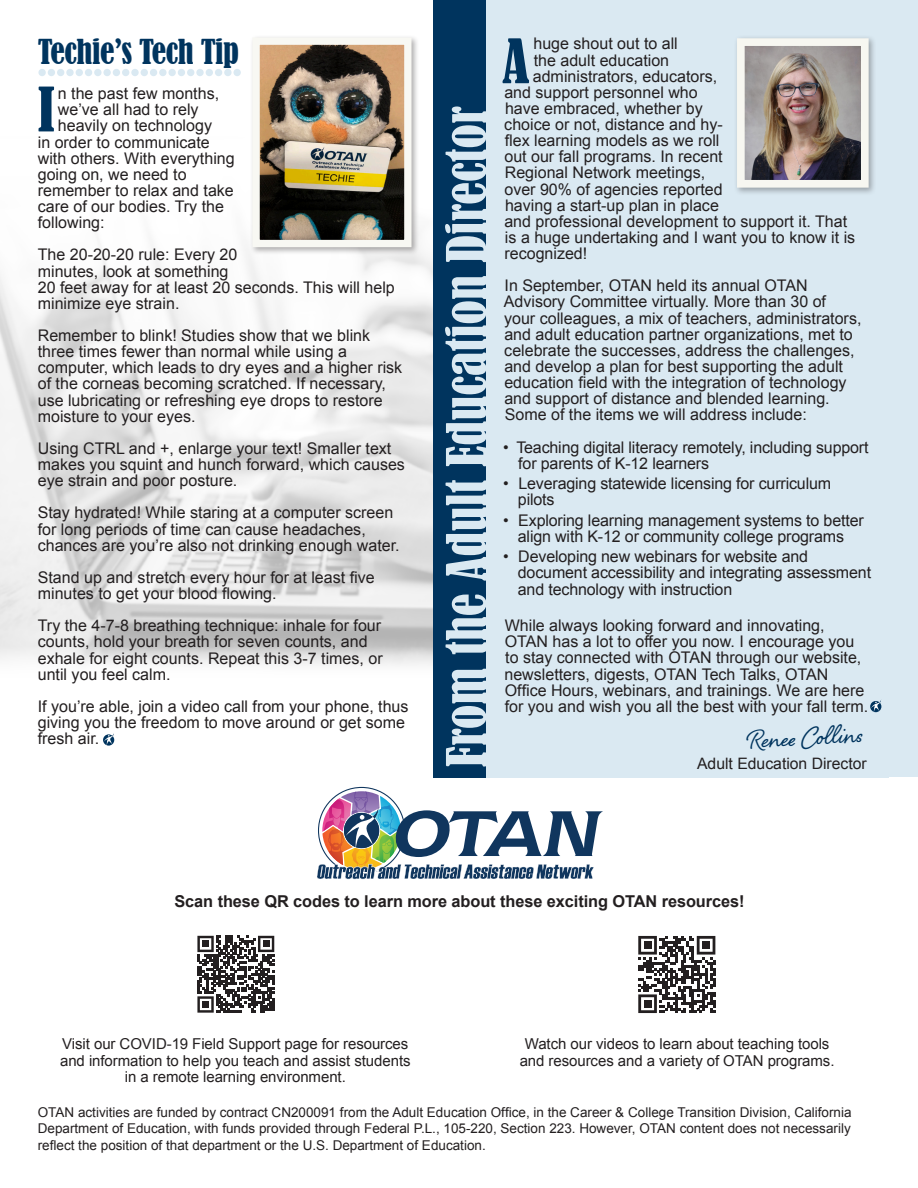
<style>
.page{position:relative;width:918px;height:1188px;background:#fff}
.page>*{position:absolute;margin:0;border:0;box-sizing:border-box;transform-origin:0 0}
.DropCap{font:condensed 57px "Bernard";color:#00345e}
.t1{font:condensed 51px "Bernard";color:#dae9f2}
.t2{font:33px "Shelby";color:#00345e}
.Article_Headings_Small{font:condensed 32.25px "Bernard";letter-spacing:-.01em;color:#00345e}
.ArticleText_Tighter{font:700 16.35px "Arial";letter-spacing:-.005em;color:#231f20}
.DropCap-2{font:16.05px/16.2px "Arial";color:#231f20}
.ArticleText{font:15.75px "Arial";color:#231f20}
.ArticleText_Tighter-2{font:15px/16.5px "Arial";letter-spacing:-.005em;color:#231f20;text-align:center}
.t3{font:13.5px/16.2px "Arial";color:#231f20;text-align:justify}
</style>
<div class="page">
<div style="left:433px;top:0;width:485px;height:777px;background:#dae9f2"></div>
<svg style="left:317px;top:791px;width:286px;height:88px"></svg>
<img style="left:0;top:69px;width:433px;height:596px">
<svg style="left:870px;top:700px;width:11px;height:12px"></svg>
<div style="left:433px;top:0;width:53px;height:777px;background:#00345e"></div>
<svg style="left:103px;top:733px;width:11px;height:12px"></svg>
<div style="left:38px;top:69px;width:8px;height:7px;background:#dae9f2;border-radius:50%"></div>
<div style="left:48px;top:69px;width:7px;height:7px;background:#dae9f2;border-radius:50%"></div>
<div style="left:57px;top:69px;width:7px;height:7px;background:#dae9f2;border-radius:50%"></div>
<div style="left:66px;top:69px;width:8px;height:7px;background:#dae9f2;border-radius:50%"></div>
<div style="left:76px;top:69px;width:7px;height:7px;background:#dae9f2;border-radius:50%"></div>
<div style="left:85px;top:69px;width:7px;height:7px;background:#dae9f2;border-radius:50%"></div>
<div style="left:94px;top:69px;width:8px;height:7px;background:#dae9f2;border-radius:50%"></div>
<div style="left:103px;top:69px;width:8px;height:7px;background:#dae9f2;border-radius:50%"></div>
<div style="left:113px;top:69px;width:7px;height:7px;background:#dae9f2;border-radius:50%"></div>
<div style="left:122px;top:69px;width:7px;height:7px;background:#dae9f2;border-radius:50%"></div>
<div style="left:131px;top:69px;width:8px;height:7px;background:#dae9f2;border-radius:50%"></div>
<div style="left:141px;top:69px;width:7px;height:7px;background:#dae9f2;border-radius:50%"></div>
<div style="left:150px;top:69px;width:7px;height:7px;background:#dae9f2;border-radius:50%"></div>
<div style="left:159px;top:69px;width:8px;height:7px;background:#dae9f2;border-radius:50%"></div>
<div style="left:168px;top:69px;width:8px;height:7px;background:#dae9f2;border-radius:50%"></div>
<div style="left:178px;top:69px;width:7px;height:7px;background:#dae9f2;border-radius:50%"></div>
<div style="left:187px;top:69px;width:7px;height:7px;background:#dae9f2;border-radius:50%"></div>
<div style="left:196px;top:69px;width:8px;height:7px;background:#dae9f2;border-radius:50%"></div>
<div style="left:206px;top:69px;width:7px;height:7px;background:#dae9f2;border-radius:50%"></div>
<div style="left:215px;top:69px;width:7px;height:7px;background:#dae9f2;border-radius:50%"></div>
<div style="left:224px;top:69px;width:8px;height:7px;background:#dae9f2;border-radius:50%"></div>
<div style="left:233px;top:69px;width:8px;height:7px;background:#dae9f2;border-radius:50%"></div>
<div style="left:249px;top:34px;width:170px;height:221px;background:#231f20;opacity:.36"></div>
<img style="left:260px;top:46px;width:144px;height:193px">
<div style="left:252px;top:38px;width:160px;height:209px;border:7px solid #f8f8f3"></div>
<div style="left:734px;top:35px;width:143px;height:161px;background:#231f20;opacity:.36"></div>
<img style="left:746px;top:47px;width:114px;height:132px">
<div style="left:737px;top:38px;width:132px;height:150px;border:8px solid #f7f7f1"></div>
<svg style="left:197px;top:936px;width:77px;height:77px"></svg>
<div style="left:202px;top:940px;width:7px;height:7px;background:#231f20"></div>
<div style="left:263px;top:940px;width:7px;height:7px;background:#231f20"></div>
<div style="left:202px;top:1001px;width:7px;height:7px;background:#231f20"></div>
<svg style="left:638px;top:936px;width:77px;height:77px"></svg>
<div style="left:644px;top:941px;width:8px;height:8px;background:#231f20"></div>
<div style="left:702px;top:941px;width:8px;height:8px;background:#231f20"></div>
<div style="left:644px;top:1000px;width:8px;height:8px;background:#231f20"></div>
<p class="Article_Headings_Small" style="left:38px;top:32px;width:203px">Techie’s Tech Tip</p>
<p class="DropCap" style="left:502px;top:28px;width:29px">A</p>
<p class="DropCap-2" style="left:533px;top:36px;width:146px">huge shout out to all</p>
<p class="DropCap-2" style="left:534px;top:52px;width:137px">the adult education</p>
<p class="DropCap-2" style="left:533px;top:68px;width:186px">administrators, educators,</p>
<p class="DropCap-2" style="left:504px;top:84px;width:195px">and support personnel who</p>
<p class="DropCap-2" style="left:505px;top:100px;width:199px">have embraced, whether by</p>
<p class="DropCap-2" style="left:504px;top:117px;width:220px">choice or not, distance and hy-</p>
<p class="DropCap-2" style="left:505px;top:133px;width:216px">flex learning models as we roll</p>
<p class="DropCap-2" style="left:504px;top:149px;width:220px">out our fall programs. In recent</p>
<p class="DropCap-2" style="left:505px;top:165px;width:202px">Regional Network meetings,</p>
<p class="DropCap-2" style="left:504px;top:181px;width:220px">over 90% of agencies reported</p>
<p class="DropCap-2" style="left:505px;top:197px;width:215px">having a start-up plan in place</p>
<p class="DropCap-2" style="left:504px;top:213px;width:344px">and professional development to support it. That</p>
<p class="DropCap-2" style="left:505px;top:229px;width:352px">is a huge undertaking and I want you to know it is</p>
<p class="DropCap-2" style="left:504px;top:246px;width:84px">recognized!</p>
<p class="DropCap-2" style="left:504px;top:278px;width:359px">In September, OTAN held its annual OTAN Advisory Committee virtually. More than 30 of<br>your colleagues, a mix of teachers, administrators, and adult education partner organizations, met to celebrate the successes, address the challenges, and develop a plan for best supporting the adult education field with the integration of technology and support of distance and blended learning.<br>Some of the items we will address include:</p>
<p class="DropCap-2" style="left:518px;top:439px;width:352px;text-indent:-15px">• Teaching digital literacy remotely, including support for parents of K-12 learners</p>
<p class="DropCap-2" style="left:518px;top:476px;width:315px;text-indent:-15px">• Leveraging statewide licensing for curriculum pilots</p>
<p class="DropCap-2" style="left:503px;top:512px;width:362px;text-align:center">• Exploring learning management systems to better align with K-12 or community college programs</p>
<p class="DropCap-2" style="left:518px;top:549px;width:355px;text-indent:-15px">• Developing new webinars for website and document accessibility and integrating assessment and technology with instruction</p>
<p class="DropCap-2" style="left:504px;top:618px;width:365px">While always looking forward and innovating, OTAN has a lot to offer you now. I encourage you to stay connected with OTAN through our website, newsletters, digests, OTAN Tech Talks, OTAN Office Hours, webinars, and trainings. We are here for you and wish you all the best with your fall term.</p>
<p class="t2" style="left:747px;top:717px;width:116px;rotate:-3deg">Renee Collins</p>
<p class="ArticleText" style="left:697px;top:753px;width:171px">Adult Education Director</p>
<p class="DropCap" style="left:38px;top:76px;width:18px">I</p>
<p class="DropCap-2" style="left:58px;top:86px;width:163px">n the past few months,</p>
<p class="DropCap-2" style="left:58px;top:102px;width:142px">we’ve all had to rely</p>
<p class="DropCap-2" style="left:58px;top:118px;width:156px">heavily on technology</p>
<p class="DropCap-2" style="left:38px;top:134px;width:173px">in order to communicate</p>
<p class="DropCap-2" style="left:38px;top:150px;width:198px">with others. With everything</p>
<p class="DropCap-2" style="left:38px;top:166px;width:150px">going on, we need to</p>
<p class="DropCap-2" style="left:38px;top:182px;width:198px">remember to relax and take</p>
<p class="DropCap-2" style="left:38px;top:199px;width:188px">care of our bodies. Try the</p>
<p class="DropCap-2" style="left:38px;top:215px;width:68px">following:</p>
<p class="DropCap-2" style="left:38px;top:247px;width:359px">The 20-20-20 rule: Every 20<br>minutes, look at something<br>20 feet away for at least 20 seconds. This will help minimize eye strain.</p>
<p class="DropCap-2" style="left:38px;top:328px;width:366px">Remember to blink! Studies show that we blink three times fewer than normal while using a computer, which leads to dry eyes and a higher risk of the corneas becoming scratched. If necessary, use lubricating or refreshing eye drops to restore moisture to your eyes.</p>
<p class="DropCap-2" style="left:38px;top:440px;width:369px">Using CTRL and +, enlarge your text! Smaller text makes you squint and hunch forward, which causes eye strain and poor posture.</p>
<p class="DropCap-2" style="left:38px;top:505px;width:363px">Stay hydrated! While staring at a computer screen for long periods of time can cause headaches, chances are you’re also not drinking enough water.</p>
<p class="DropCap-2" style="left:38px;top:569px;width:338px">Stand up and stretch every hour for at least five minutes to get your blood flowing.</p>
<p class="DropCap-2" style="left:38px;top:618px;width:346px">Try the 4-7-8 breathing technique: inhale for four counts, hold your breath for seven counts, and exhale for eight counts. Repeat this 3-7 times, or until you feel calm.</p>
<p class="DropCap-2" style="left:38px;top:698px;width:372px">If you’re able, join a video call from your phone, thus giving you the freedom to move around or get some fresh air.</p>
<p class="t1" style="left:437px;top:767px;width:662px;rotate:-90deg">From the Adult Education Director</p>
<p class="ArticleText_Tighter" style="left:174px;top:890px;width:572px">Scan these QR codes to learn more about these exciting OTAN resources!</p>
<p class="ArticleText_Tighter-2" style="left:60px;top:1036px;width:352px">Visit our COVID-19 Field Support page for resources and information to help you teach and assist students in a remote learning environment.</p>
<p class="ArticleText_Tighter-2" style="left:520px;top:1036px;width:316px">Watch our videos to learn about teaching tools and resources and a variety of OTAN programs.</p>
<p class="t3" style="left:38px;top:1104px;width:815px">OTAN activities are funded by contract CN200091 from the Adult Education Office, in the Career &amp; College Transition Division, California Department of Education, with funds provided through Federal P.L., 105-220, Section 223. However, OTAN content does not necessarily reflect the position of that department or the U.S. Department of Education.</p>
</div>
